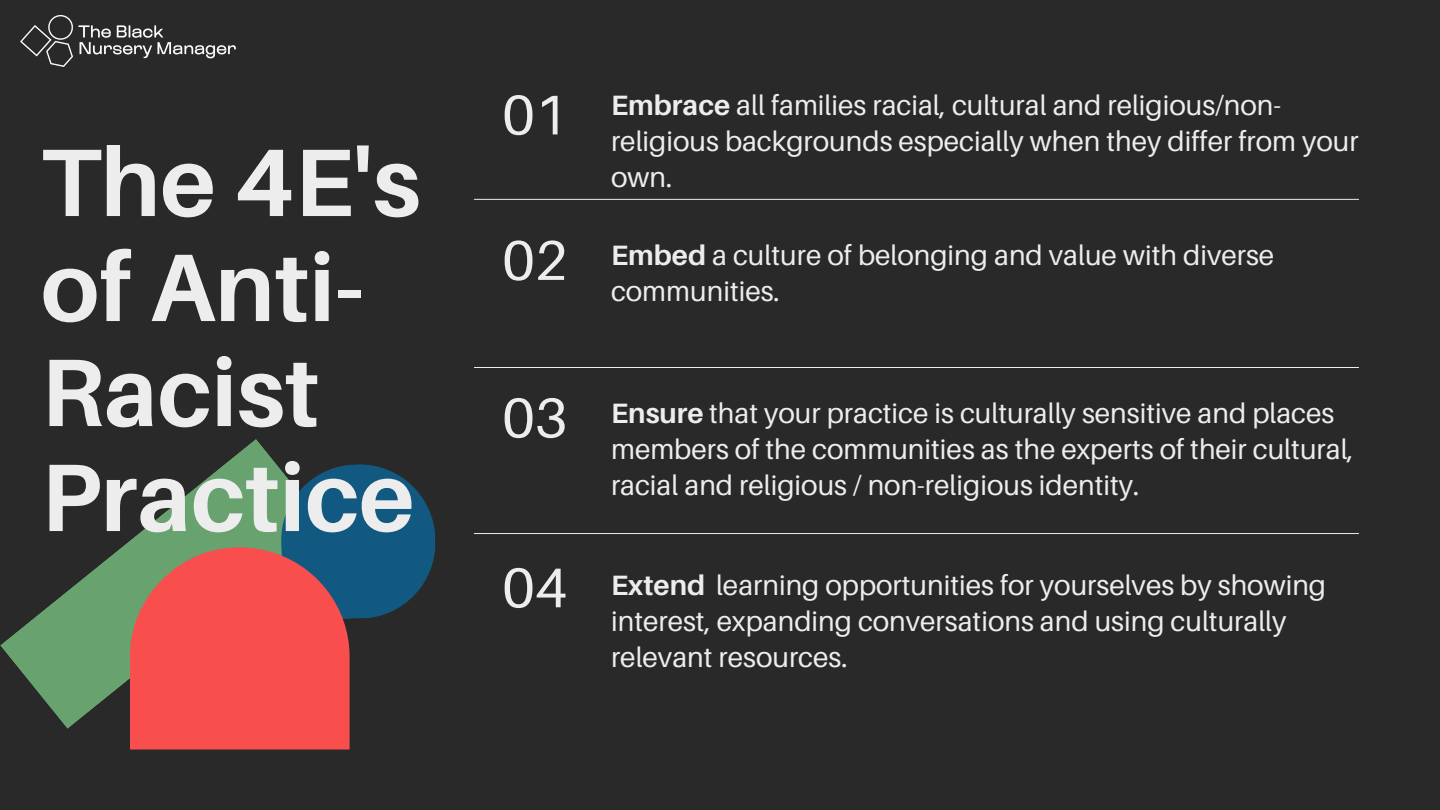
<style>
.page{position:relative;width:1440px;height:810px;background:#292929}
.page>*{position:absolute;margin:0;border:0;box-sizing:border-box;transform-origin:0 0}
.t1{font:700 96px/105px "Aileron";color:#ededed}
.t2{font:56px "Aileron";color:#ededed}
.t3{font:28px/36px "Aileron";color:#ededed}
.s1{font-weight:700}
</style>
<div class="page">
<svg style="left:0;top:439px;width:274px;height:290px"></svg>
<hr style="left:474px;top:199px;width:885px;height:1px;background:#ededed">
<hr style="left:474px;top:367px;width:885px;height:1px;background:#ededed">
<svg style="left:130px;top:462px;width:305px;height:288px"></svg>
<hr style="left:474px;top:533px;width:885px;height:1px;background:#ededed">
<img style="left:21px;top:15px;width:215px;height:52px">
<p class="t1" style="left:41px;top:128px;width:381px">The 4E's of Anti-<br>Racist<br>Practice</p>
<p class="t2" style="left:502px;top:80px;width:66px">01</p>
<p class="t3" style="left:611px;top:87px;width:749px"><span class="s1">Embrace</span> all families racial, cultural and religious/non&shy;religious backgrounds especially when they differ from your own.</p>
<h1 class="t2" style="left:502px;top:226px;width:66px">02</h1>
<p class="t3" style="left:611px;top:237px;width:665px"><span class="s1">Embed</span> a culture of belonging and value with diverse communities.</p>
<p class="t2" style="left:502px;top:383px;width:66px">03</p>
<p class="t3" style="left:611px;top:394px;width:744px"><span class="s1">Ensure</span> that your practice is culturally sensitive and places members of the communities as the experts of their cultural, racial and religious / non-religious identity.</p>
<p class="t2" style="left:502px;top:553px;width:66px">04</p>
<p class="t3" style="left:611px;top:566px;width:717px"><span class="s1">Extend</span> learning opportunities for yourselves by showing interest, expanding conversations and using culturally relevant resources.</p>
</div>
